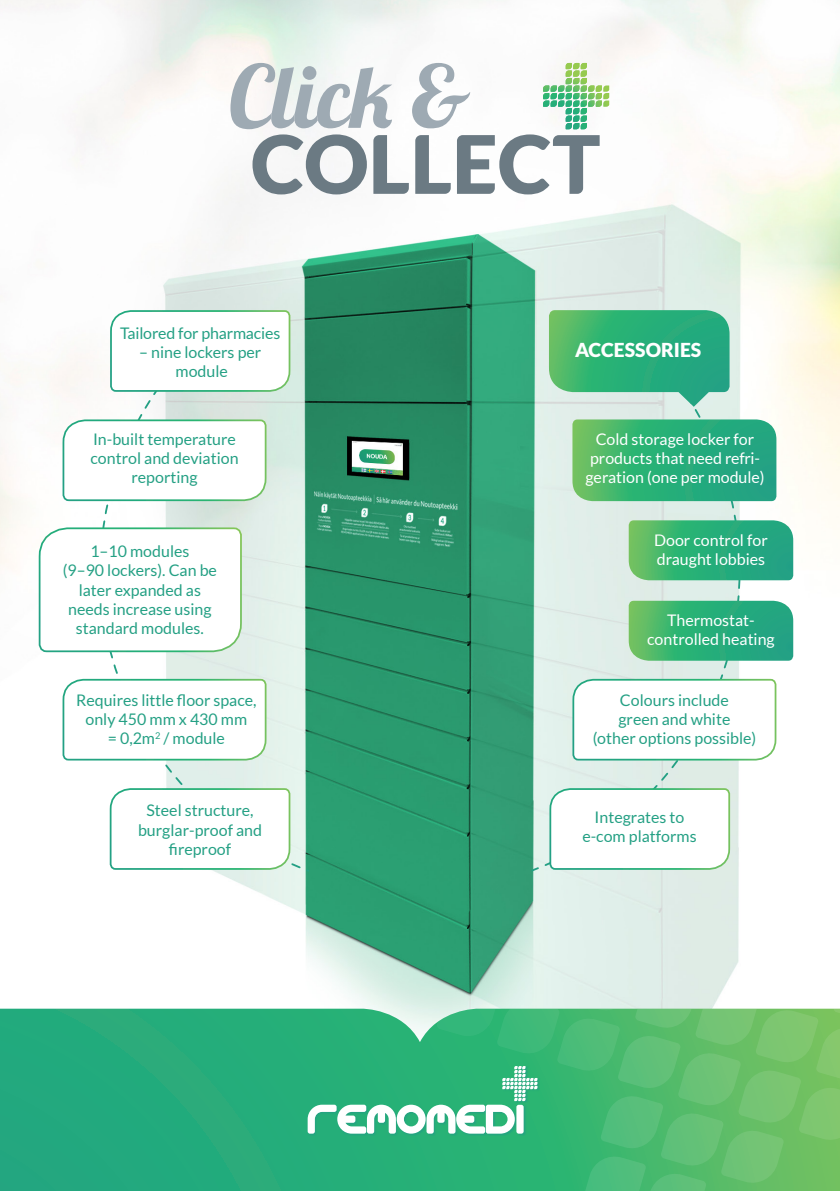
<style>
.page{position:relative;width:840px;height:1191px;background:#fff}
.page>*{position:absolute;margin:0;border:0;box-sizing:border-box;transform-origin:0 0}
.t1{font:900 19.2px "Lato";color:#fff}
.t2{font:16px/19.2px "Lato";color:#24a084;text-align:center}
.t3{font:16px/19.2px "Lato";color:#fff;text-align:center}
</style>
<div class="page">
<img style="left:0;top:0;width:839px;height:1008px">
<svg style="left:0;top:1008px;width:307px;height:183px;background:#25ab7c"></svg>
<svg style="left:307px;top:1008px;width:532px;height:183px;background:#51bd7a"></svg>
<div style="left:531px;top:890px;width:205px;height:16px;background:#e0eee9"></div>
<svg style="left:738px;top:388px;width:16px;height:213px"></svg>
<div style="left:531px;top:388px;width:207px;height:502px;background:#e0eee9"></div>
<svg style="left:99px;top:653px;width:209px;height:239px"></svg>
<svg style="left:628px;top:520px;width:164px;height:60px;background:#37b179"></svg>
<svg style="left:572px;top:419px;width:204px;height:82px;background:#37b178"></svg>
<svg style="left:628px;top:601px;width:164px;height:59px;background:#36b078"></svg>
<svg style="left:571px;top:678px;width:205px;height:83px"></svg>
<svg style="left:548px;top:787px;width:182px;height:83px"></svg>
<svg style="left:230px;top:63px;width:379px;height:131px"></svg>
<svg style="left:109px;top:787px;width:182px;height:83px"></svg>
<svg style="left:38px;top:309px;width:270px;height:344px"></svg>
<svg style="left:62px;top:678px;width:205px;height:83px"></svg>
<svg style="left:548px;top:310px;width:181px;height:97px;background:#4bb988"></svg>
<p class="t2" style="left:120px;top:324px;width:161px">Tailored for pharmacies</p>
<p class="t2" style="left:139px;top:343px;width:124px">– nine lockers per module</p>
<p class="t2" style="left:90px;top:429px;width:149px">In-built temperature control and deviation reporting</p>
<p class="t2" style="left:63px;top:542px;width:156px">1–10 modules<br>(9–90 lockers). Can be later expanded as needs increase using standard modules.</p>
<p class="t2" style="left:76px;top:690px;width:182px">Requires little floor space, only 450 mm x 430 mm<br>= 0,2m<sup>2</sup> / module</p>
<p class="t2" style="left:138px;top:801px;width:125px">Steel structure, burglar-proof and fireproof</p>
<p class="t1" style="left:574px;top:338px;width:128px">ACCESSORIES</p>
<p class="t3" style="left:585px;top:429px;width:180px">Cold storage locker for products that need refri&shy;geration (one per module)</p>
<p class="t3" style="left:653px;top:530px;width:115px;text-align:left">Door control for draught lobbies</p>
<p class="t3" style="left:646px;top:610px;width:129px">Thermostat&shy;controlled heating</p>
<p class="t2" style="left:592px;top:690px;width:165px">Colours include<br>green and white<br>(other options possible)</p>
<p class="t2" style="left:582px;top:807px;width:116px">Integrates to e-com platforms</p>
</div>
